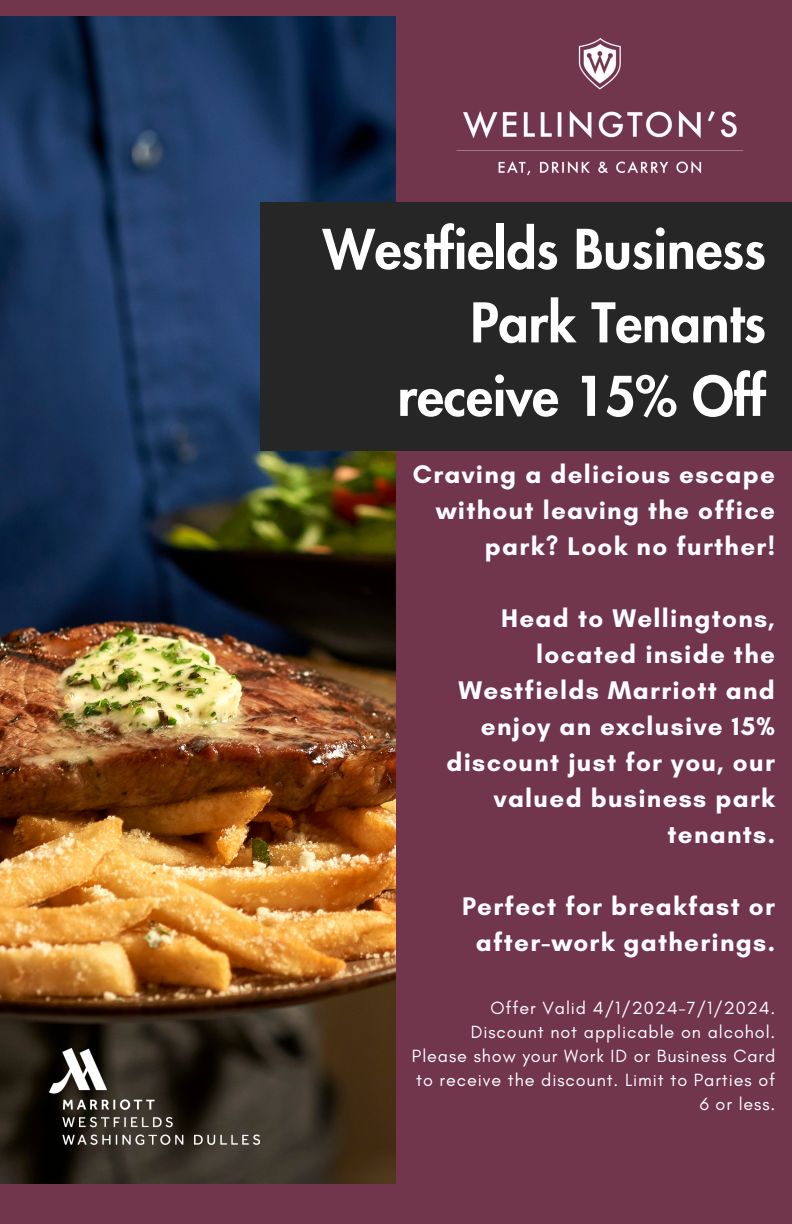
<style>
.page{position:relative;width:792px;height:1224px;background:#71354c}
.page>*{position:absolute;margin:0;border:0;box-sizing:border-box;transform-origin:0 0}
.t1{font:800 53.2px/73.6px "Futura LT Pro";color:#fff;text-align:right}
.t2{font:700 26px/36px "Glacial Indifference";letter-spacing:.05em;color:#fff;text-align:right}
.t3{font:18px/24px "Glacial Indifference";letter-spacing:.05em;color:#fff;text-align:right}
</style>
<div class="page">
<img style="left:0;top:16px;width:396px;height:1167px">
<div style="left:260px;top:202px;width:532px;height:249px;background:#262626"></div>
<img style="left:456px;top:38px;width:288px;height:138px">
<img style="left:50px;top:1048px;width:210px;height:96px">
<p class="t1" style="left:323px;top:215px;width:445px">Westfields Business<br>Park Tenants receive 15% Off</p>
<h1 class="t2" style="left:413px;top:456px;width:364px">Craving a delicious escape without leaving the office park? Look no further!</h1>
<h2 class="t2" style="left:446px;top:600px;width:330px">Head to Wellingtons, located inside the<br>Westfields Marriott and enjoy an exclusive 15% discount just for you, our valued business park tenants.</h2>
<h2 class="t2" style="left:462px;top:888px;width:314px;text-align:center">Perfect for breakfast or after-work gatherings.</h2>
<h2 class="t3" style="left:412px;top:996px;width:365px">Offer Valid 4/1/2024-7/1/2024.<br>Discount not applicable on alcohol.<br>Please show your Work ID or Business Card to receive the discount. Limit to Parties of<br>6 or less.</h2>
</div>
